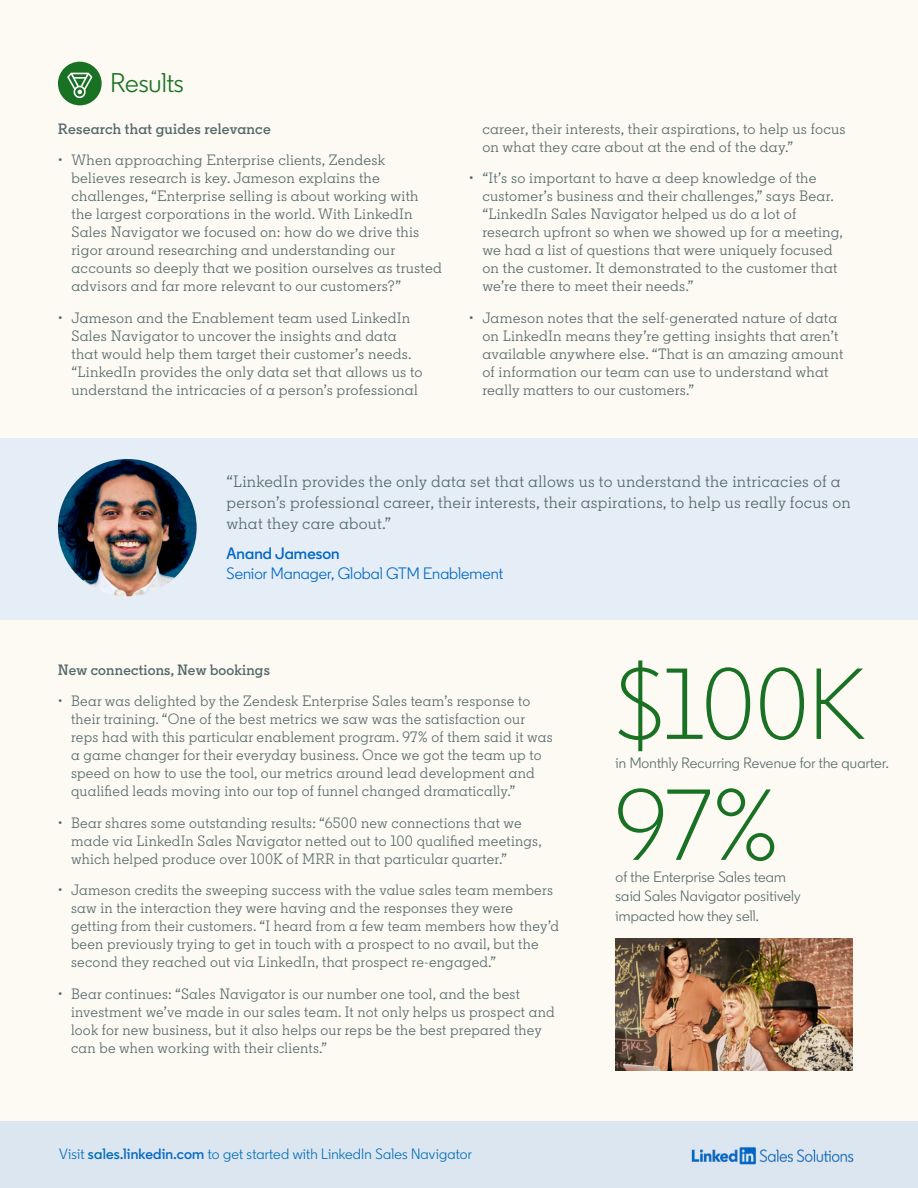
<style>
.page{position:relative;width:918px;height:1188px;background:#fdf9f3}
.page>*{position:absolute;margin:0;border:0;box-sizing:border-box;transform-origin:0 0}
.t1{font:300 100.5px "Community";letter-spacing:-.005em;color:#197123}
.t2{font:27px "Community";color:#197123}
.t3{font:16.5px/21px "Community Slab";letter-spacing:.015em;color:#54696b}
.t4{font:16.5px "Community";color:#0066c6}
.t5{font:600 16.5px "Community";letter-spacing:.005em;color:#0066c6}
.t6{font:15px/18px "Community Slab";letter-spacing:.015em;color:#54696b}
.t7{font:15px/19.5px "Community";letter-spacing:.015em;color:#54696b}
.t8{font:15px "Community";letter-spacing:.015em;color:#006eb7}
.t9{font:600 15px "Community Slab";letter-spacing:.015em;color:#54696b}
.s1{font-weight:600}
.s2{font-weight:600;color:#0066c6}
</style>
<div class="page">
<div style="left:0;top:438px;width:918px;height:182px;background:#e5eef6"></div>
<img style="left:58px;top:459px;width:139px;height:137px">
<div style="left:0;top:1121px;width:918px;height:67px;background:#dce6f0"></div>
<div style="left:58px;top:62px;width:44px;height:43px;background:#197123;border-radius:50%"></div>
<svg style="left:67px;top:73px;width:25px;height:25px"></svg>
<img style="left:616px;top:938px;width:237px;height:133px">
<img style="left:691px;top:1147px;width:163px;height:18px">
<h2 class="t2" style="left:111px;top:66px;width:75px">Results</h2>
<p class="t9" style="left:58px;top:119px;width:214px">Research that guides relevance</p>
<p class="t6" style="left:71px;top:151px;width:372px;text-indent:-14px">• When approaching Enterprise clients, Zendesk believes research is key. Jameson explains the challenges, “Enterprise selling is about working with the largest corporations in the world. With LinkedIn Sales Navigator we focused on: how do we drive this rigor around researching and understanding our accounts so deeply that we position ourselves as trusted advisors and far more relevant to our customers?”</p>
<p class="t6" style="left:71px;top:308px;width:353px;text-indent:-14px">• Jameson and the Enablement team used LinkedIn Sales Navigator to uncover the insights and data that would help them target their customer’s needs. “LinkedIn provides the only data set that allows us to understand the intricacies of a person’s professional</p>
<p class="t6" style="left:482px;top:119px;width:365px">career, their interests, their aspirations, to help us focus on what they care about at the end of the day.”</p>
<p class="t6" style="left:482px;top:169px;width:362px;text-indent:-13px">• “It’s so important to have a deep knowledge of the customer’s business and their challenges,” says Bear. “LinkedIn Sales Navigator helped us do a lot of research upfront so when we showed up for a meeting, we had a list of questions that were uniquely focused on the customer. It demonstrated to the customer that we’re there to meet their needs.”</p>
<p class="t6" style="left:482px;top:308px;width:363px;text-indent:-13px">• Jameson notes that the self-generated nature of data on LinkedIn means they’re getting insights that aren’t available anywhere else. “That is an amazing amount of information our team can use to understand what really matters to our customers.”</p>
<p class="t3" style="left:227px;top:471px;width:626px">“LinkedIn provides the only data set that allows us to understand the intricacies of a person’s professional career, their interests, their aspirations, to help us really focus on what they care about.”</p>
<p class="t5" style="left:227px;top:543px;width:115px">Anand Jameson</p>
<p class="t4" style="left:227px;top:563px;width:278px">Senior Manager, Global GTM Enablement</p>
<p class="t9" style="left:58px;top:660px;width:213px">New connections, New bookings</p>
<p class="t6" style="left:71px;top:692px;width:483px;text-indent:-13px">• Bear was delighted by the Zendesk Enterprise Sales team’s response to their training. “One of the best metrics we saw was the satisfaction our reps had with this particular enablement program. 97% of them said it was a game changer for their everyday business. Once we got the team up to speed on how to use the tool, our metrics around lead development and qualified leads moving into our top of funnel changed dramatically.”</p>
<p class="t6" style="left:71px;top:814px;width:472px;text-indent:-13px">• Bear shares some outstanding results: “6500 new connections that we made via LinkedIn Sales Navigator netted out to 100 qualified meetings, which helped produce over 100K of MRR in that particular quarter.”</p>
<p class="t6" style="left:71px;top:881px;width:490px;text-indent:-13px">• Jameson credits the sweeping success with the value sales team members saw in the interaction they were having and the responses they were getting from their customers. “I heard from a few team members how they’d been previously trying to get in touch with a prospect to no avail, but the second they reached out via LinkedIn, that prospect re-engaged.”</p>
<p class="t6" style="left:71px;top:985px;width:485px;text-indent:-13px">• Bear continues: “Sales Navigator is our number one tool, and the best investment we’ve made in our sales team. It not only helps us prospect and look for new business, but it also helps our reps be the best prepared they can be when working with their clients.”</p>
<p class="t8" style="left:59px;top:1144px;width:414px">Visit <span class="s1">sales</span><span class="s2">.linkedin.com</span> to get started with LinkedIn Sales Navigator</p>
<h1 class="t1" style="left:616px;top:643px;width:249px">$100K</h1>
<p class="t7" style="left:616px;top:754px;width:275px">in Monthly Recurring Revenue for the quarter.</p>
<h1 class="t1" style="left:616px;top:764px;width:165px">97%</h1>
<p class="t7" style="left:616px;top:867px;width:187px">of the Enterprise Sales team said Sales Navigator positively impacted how they sell.</p>
</div>
